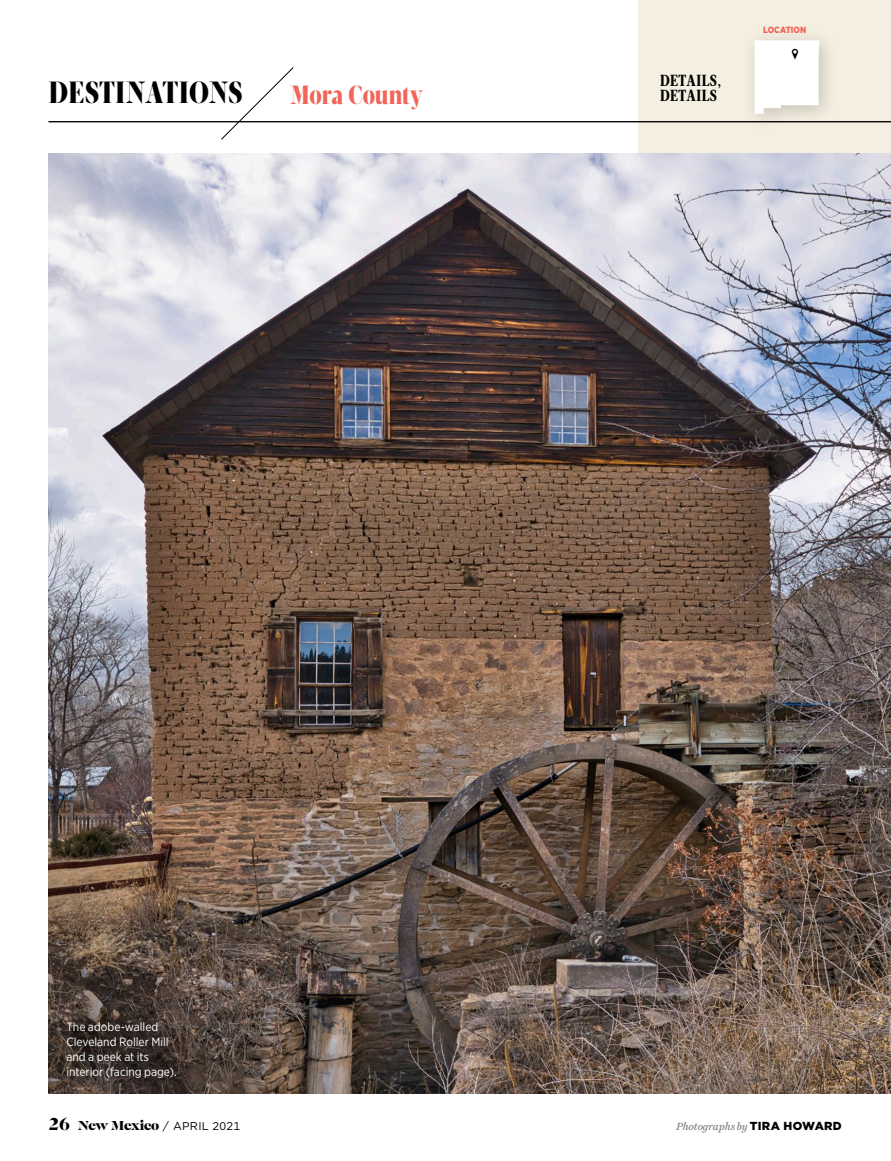
<style>
.page{position:relative;width:891px;height:1161px;background:#fff}
.page>*{position:absolute;margin:0;border:0;box-sizing:border-box;transform-origin:0 0}
.t1{font:900 31.5px "Velino Compressed Display";color:#000}
.t2{font:900 27px "Velino Compressed Display";letter-spacing:-.005em;color:#f16559}
.t3{font:19.2px "Tepu";color:#000}
.t4{font:700 16.5px/15px "Velino Compressed Text";letter-spacing:.03em;color:#000}
.t5{font:12px/15px "Gotham Narrow";color:#fff}
.t6{font:11.25px "Gotham";letter-spacing:.02em;color:#000}
.t7{font:italic 10.5px "Harriet Test Text";letter-spacing:-.01em;color:#6d6d71}
.t8{font:900 9px "Gotham Narrow";letter-spacing:.01em;color:#f16559}
.s1{font-family:"Caslon Gra D";font-size:18px}
.s2{font-family:"Caslon Gra D";font-size:13.5px}
.s3{font-family:"Gotham";font-weight:900;font-style:normal;font-size:11.7px;color:#000}
</style>
<div class="page">
<svg style="left:221px;top:67px;width:73px;height:73px"></svg>
<div style="left:639px;top:0;width:252px;height:230px;background:#f5efe2"></div>
<hr style="left:49px;top:121px;width:842px;height:1px;background:#000">
<div style="left:741px;top:27px;width:98px;height:106px;background:#000;opacity:.2"></div>
<svg style="left:755px;top:40px;width:64px;height:74px;background:#fbfbf9"></svg>
<img style="left:49px;top:154px;width:842px;height:940px">
<svg style="left:49px;top:709px;width:397px;height:385px;background:#665449"></svg>
<h1 class="t1" style="left:49px;top:74px;width:195px">DESTINATIONS</h1>
<h2 class="t2" style="left:290px;top:78px;width:135px">Mora County</h2>
<h3 class="t4" style="left:660px;top:74px;width:63px">DETAILS,<br>DETAILS</h3>
<p class="t8" style="left:763px;top:24px;width:45px">LOCATION</p>
<h3 class="t3" style="left:786px;top:44px;width:21px">Y</h3>
<p class="t5" style="left:66px;top:1019px;width:112px">The adobe-walled<br>Cleveland Roller Mill and a peek at its interior (facing page).</p>
<p class="t6" style="left:49px;top:1118px;width:193px"><span class="s1">26</span> <span class="s2">New Mexico</span> / APRIL 2021</p>
<p class="t7" style="left:676px;top:1119px;width:167px">Photographs by <span class="s3">TIRA HOWARD</span></p>
</div>
